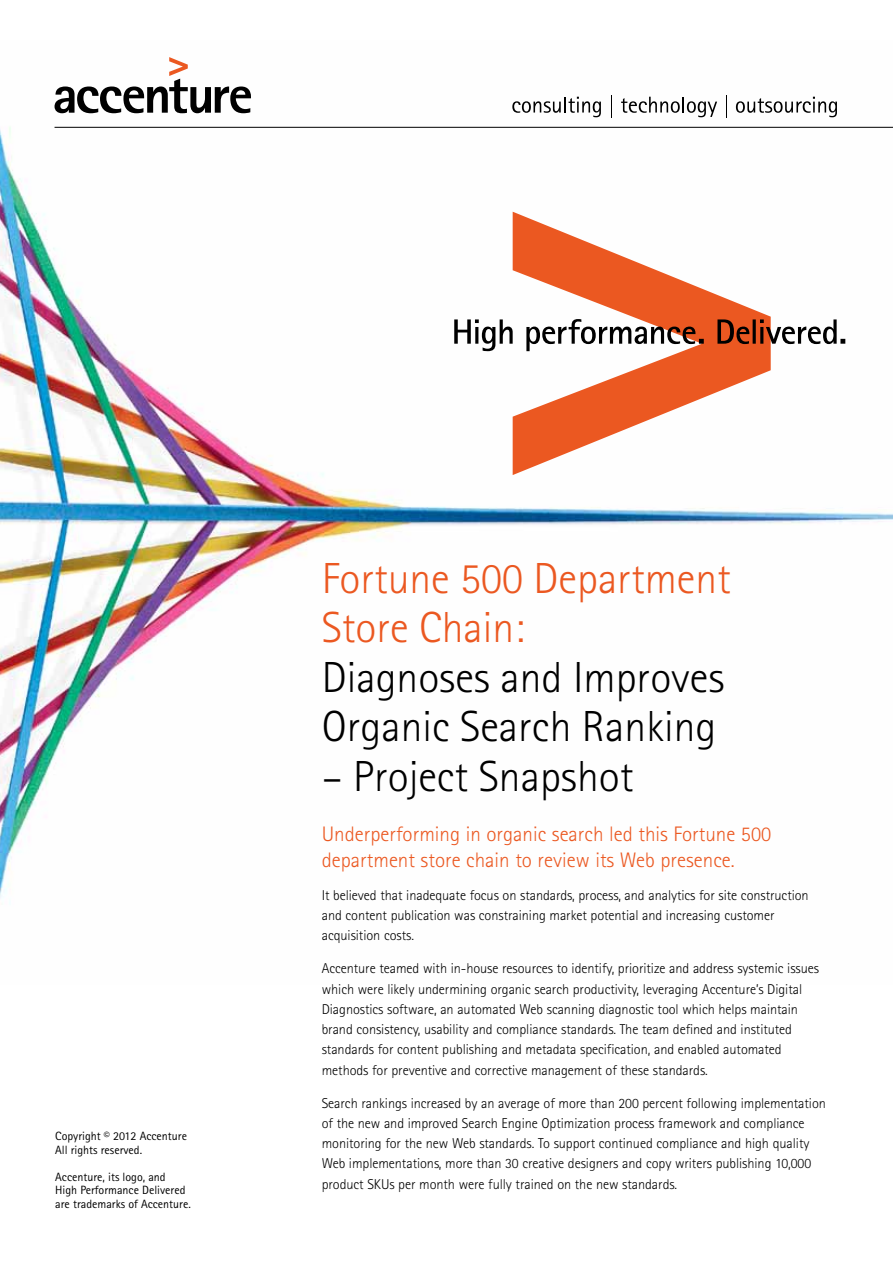
<style>
.page{position:relative;width:893px;height:1263px;background:#fff}
.page>*{position:absolute;margin:0;border:0;box-sizing:border-box;transform-origin:0 0}
.t1{font:300 43.5px/49.5px "Agfa Rotis Sans Serif";color:#000}
.t2{font:300 43.5px/49.5px "Agfa Rotis Sans Serif";color:#eb5821}
.t3{font:300 21px/25.5px "Agfa Rotis Sans Serif";color:#eb5821}
.t4{font:300 14.25px/20.2px "Agfa Rotis Sans Serif";letter-spacing:-.005em;color:#000}
.t5{font:12px/13.5px "Agfa Rotis Sans Serif";color:#000}
</style>
<div class="page">
<img style="left:0;top:95px;width:893px;height:809px">
<hr style="left:55px;top:127px;width:838px;height:1px;background:#000">
<svg style="left:55px;top:57px;width:196px;height:56px"></svg>
<svg style="left:512px;top:97px;width:89px;height:20px"></svg>
<svg style="left:611px;top:96px;width:1px;height:22px"></svg>
<svg style="left:621px;top:97px;width:96px;height:20px"></svg>
<svg style="left:726px;top:96px;width:1px;height:22px"></svg>
<svg style="left:736px;top:97px;width:101px;height:20px"></svg>
<svg style="left:513px;top:212px;width:258px;height:263px"></svg>
<svg style="left:454px;top:319px;width:391px;height:32px"></svg>
<p class="t5" style="left:55px;top:1129px;width:133px">Copyright © 2012 Accenture<br>All rights reserved.</p>
<p class="t5" style="left:55px;top:1170px;width:137px">Accenture, its logo, and<br>High Performance Delivered are trademarks of Accenture.</p>
<h1 class="t2" style="left:322px;top:553px;width:411px">Fortune 500 Department<br>Store Chain:</h1>
<h1 class="t1" style="left:322px;top:652px;width:404px">Diagnoses and Improves<br>Organic Search Ranking</h1>
<h1 class="t1" style="left:322px;top:751px;width:313px">– Project Snapshot</h1>
<h2 class="t3" style="left:322px;top:821px;width:451px">Underperforming in organic search led this Fortune 500 department store chain to review its Web presence.</h2>
<p class="t4" style="left:322px;top:885px;width:488px">It believed that inadequate focus on standards, process, and analytics for site construction and content publication was constraining market potential and increasing customer acquisition costs.</p>
<p class="t4" style="left:322px;top:958px;width:499px">Accenture teamed with in-house resources to identify, prioritize and address systemic issues which were likely undermining organic search productivity, leveraging Accenture’s Digital Diagnostics software, an automated Web scanning diagnostic tool which helps maintain brand consistency, usability and compliance standards. The team defined and instituted standards for content publishing and metadata specification, and enabled automated methods for preventive and corrective management of these standards.</p>
<p class="t4" style="left:322px;top:1092px;width:506px">Search rankings increased by an average of more than 200 percent following implementation of the new and improved Search Engine Optimization process framework and compliance monitoring for the new Web standards. To support continued compliance and high quality Web implementations, more than 30 creative designers and copy writers publishing 10,000 product SKUs per month were fully trained on the new standards.</p>
</div>
